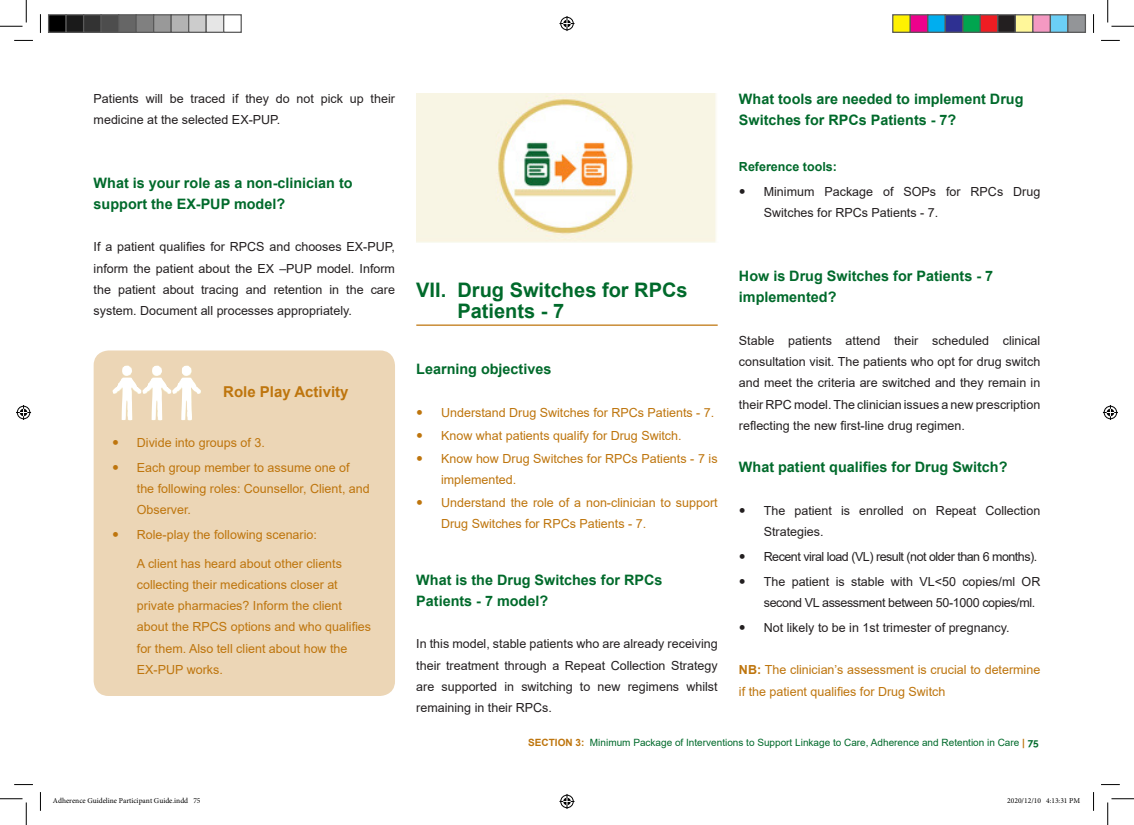
<style>
.page{position:relative;width:1134px;height:825px;background:#fff}
.page>*{position:absolute;margin:0;border:0;box-sizing:border-box;transform-origin:0 0}
.t1{font:700 20px/21.2px "Arial";color:#006a2b}
.t2{font:700 15px "Arial";color:#be750d}
.t3{font:700 14.38px/21.2px "Arial";color:#006a2b}
.t4{font:12.5px/21.2px "Arial";color:#231f20}
.t5{font:12.5px/21.2px "Arial";color:#be750d}
.t6{font:12.5px/24.8px "Arial";letter-spacing:-.04em;color:#231f20}
.t7{font:12.5px/24.8px "Arial";letter-spacing:-.03em;color:#231f20}
.t8{font:700 12.5px "Arial";color:#006a2b}
.t9{font:10px "Arial";color:#006a2b}
.t10{font:7.5px "Minion Pro";color:#000}
.s1{font-weight:700}
.s2{font-weight:700;color:#be750d}
.s3{font-family:"Raleway";font-weight:700}
</style>
<div class="page">
<div style="left:94px;top:350px;width:301px;height:346px;background:#ecd6b6;border-radius:15px"></div>
<img style="left:113px;top:365px;width:88px;height:55px">
<hr style="left:416px;top:325px;width:301px;height:1px;background:#be750d">
<img style="left:417px;top:94px;width:299px;height:148px">
<svg style="left:14px;top:40px;width:19px;height:1px"></svg>
<svg style="left:1101px;top:40px;width:18px;height:1px"></svg>
<svg style="left:14px;top:784px;width:19px;height:1px"></svg>
<svg style="left:1101px;top:784px;width:18px;height:1px"></svg>
<svg style="left:40px;top:14px;width:1px;height:19px"></svg>
<svg style="left:40px;top:792px;width:1px;height:19px"></svg>
<svg style="left:1093px;top:14px;width:1px;height:19px"></svg>
<svg style="left:1093px;top:792px;width:1px;height:19px"></svg>
<svg style="left:0;top:0;width:27px;height:27px"></svg>
<svg style="left:0;top:798px;width:27px;height:27px"></svg>
<svg style="left:1107px;top:0;width:26px;height:27px"></svg>
<svg style="left:1107px;top:798px;width:26px;height:27px"></svg>
<svg style="left:559px;top:16px;width:15px;height:15px"></svg>
<svg style="left:559px;top:794px;width:15px;height:15px"></svg>
<svg style="left:16px;top:405px;width:15px;height:15px"></svg>
<svg style="left:1102px;top:405px;width:15px;height:15px"></svg>
<div style="left:49px;top:15px;width:17px;height:17px;background:#000"></div>
<div style="left:48px;top:14px;width:19px;height:19px;border:1px solid #595959"></div>
<div style="left:66px;top:15px;width:18px;height:17px;background:#1a1a1a"></div>
<div style="left:65px;top:14px;width:19px;height:19px;border:1px solid #595959"></div>
<div style="left:84px;top:15px;width:17px;height:17px;background:#333"></div>
<div style="left:83px;top:14px;width:19px;height:19px;border:1px solid #595959"></div>
<div style="left:101px;top:15px;width:18px;height:17px;background:#4d4d4d"></div>
<div style="left:100px;top:14px;width:19px;height:19px;border:1px solid #595959"></div>
<div style="left:119px;top:15px;width:17px;height:17px;background:#666"></div>
<div style="left:118px;top:14px;width:19px;height:19px;border:1px solid #595959"></div>
<div style="left:136px;top:15px;width:18px;height:17px;background:#808080"></div>
<div style="left:135px;top:14px;width:19px;height:19px;border:1px solid #595959"></div>
<div style="left:154px;top:15px;width:17px;height:17px;background:#999"></div>
<div style="left:153px;top:14px;width:19px;height:19px;border:1px solid #595959"></div>
<div style="left:171px;top:15px;width:18px;height:17px;background:#b3b3b3"></div>
<div style="left:170px;top:14px;width:19px;height:19px;border:1px solid #595959"></div>
<div style="left:189px;top:15px;width:17px;height:17px;background:#ccc"></div>
<div style="left:188px;top:14px;width:19px;height:19px;border:1px solid #595959"></div>
<div style="left:206px;top:15px;width:18px;height:17px;background:#e6e6e6"></div>
<div style="left:205px;top:14px;width:19px;height:19px;border:1px solid #595959"></div>
<div style="left:223px;top:14px;width:19px;height:19px;border:1px solid #595959"></div>
<div style="left:892px;top:15px;width:18px;height:17px;background:#fff101"></div>
<div style="left:892px;top:14px;width:18px;height:19px;border:1px solid #595959"></div>
<div style="left:910px;top:15px;width:17px;height:17px;background:#ed028c"></div>
<div style="left:909px;top:14px;width:19px;height:19px;border:1px solid #595959"></div>
<div style="left:927px;top:15px;width:18px;height:17px;background:#00aeef"></div>
<div style="left:927px;top:14px;width:18px;height:19px;border:1px solid #595959"></div>
<div style="left:945px;top:15px;width:17px;height:17px;background:#2e3092"></div>
<div style="left:944px;top:14px;width:19px;height:19px;border:1px solid #595959"></div>
<div style="left:962px;top:15px;width:18px;height:17px;background:#00a54f"></div>
<div style="left:962px;top:14px;width:18px;height:19px;border:1px solid #595959"></div>
<div style="left:980px;top:15px;width:17px;height:17px;background:#ee1d23"></div>
<div style="left:979px;top:14px;width:19px;height:19px;border:1px solid #595959"></div>
<div style="left:997px;top:15px;width:18px;height:17px;background:#231f20"></div>
<div style="left:997px;top:14px;width:18px;height:19px;border:1px solid #595959"></div>
<div style="left:1015px;top:15px;width:17px;height:17px;background:#fff79a"></div>
<div style="left:1014px;top:14px;width:19px;height:19px;border:1px solid #595959"></div>
<div style="left:1032px;top:15px;width:18px;height:17px;background:#f499c2"></div>
<div style="left:1032px;top:14px;width:18px;height:19px;border:1px solid #595959"></div>
<div style="left:1050px;top:15px;width:17px;height:17px;background:#6bcff6"></div>
<div style="left:1049px;top:14px;width:19px;height:19px;border:1px solid #595959"></div>
<div style="left:1067px;top:15px;width:18px;height:17px;background:#939598"></div>
<div style="left:1067px;top:14px;width:18px;height:19px;border:1px solid #595959"></div>
<p class="t4" style="left:94px;top:88px;width:303px">Patients will be traced if they do not pick up their medicine at the selected EX-PUP.</p>
<p class="t3" style="left:94px;top:172px;width:260px">What is your role as a non-clinician to support the EX-PUP model?</p>
<p class="t4" style="left:94px;top:236px;width:303px;text-align:justify">If a patient qualifies for RPCS and chooses EX-PUP, inform the patient about the EX –PUP model. Inform the patient about tracing and retention in the care system. Document all processes appropriately.</p>
<p class="t2" style="left:223px;top:381px;width:127px">Role Play Activity</p>
<p class="t5" style="left:137px;top:430px;width:214px;line-height:24.8px">Divide into groups of 3.<br>Each group member to assume one of</p>
<p class="t5" style="left:137px;top:478px;width:234px">the following roles: Counsellor, Client, and<br>Observer.</p>
<p class="t5" style="left:137px;top:524px;width:181px">Role-play the following scenario:</p>
<p class="t5" style="left:137px;top:552px;width:236px">A client has heard about other clients collecting their medications closer at private pharmacies? Inform the client about the RPCS options and who qualifies for them. Also tell client about how the EX-PUP works.</p>
<h1 class="t1" style="left:457px;top:279px;width:232px;text-indent:-41px">VII. Drug Switches for RPCs<br>Patients - 7</h1>
<p class="t3" style="left:416px;top:359px;width:137px">Learning objectives</p>
<p class="t5" style="left:441px;top:401px;width:278px;line-height:23px">Understand Drug Switches for RPCs Patients - 7.<br>Know what patients qualify for Drug Switch.<br>Know how Drug Switches for RPCs Patients - 7 is</p>
<p class="t5" style="left:441px;top:468px;width:278px;line-height:23px">implemented.<br>Understand the role of a non-clinician to support</p>
<p class="t5" style="left:441px;top:513px;width:206px">Drug Switches for RPCs Patients - 7.</p>
<p class="t3" style="left:416px;top:569px;width:248px">What is the Drug Switches for RPCs<br>Patients - 7 model?</p>
<p class="t4" style="left:416px;top:633px;width:303px;text-align:justify">In this model, stable patients who are already receiving their treatment through a Repeat Collection Strategy are supported in switching to new regimens whilst remaining in their RPCs.</p>
<p class="t3" style="left:738px;top:89px;width:286px">What tools are needed to implement Drug<br>Switches for RPCs Patients - 7?</p>
<p class="t8" style="left:738px;top:158px;width:99px">Reference tools:</p>
<p class="t4" style="left:763px;top:181px;width:278px">Minimum Package of SOPs for RPCs Drug<br>Switches for RPCs Patients - 7.</p>
<p class="t3" style="left:738px;top:266px;width:256px">How is Drug Switches for Patients - 7 implemented?</p>
<p class="t4" style="left:738px;top:330px;width:303px;text-align:justify">Stable patients attend their scheduled clinical consultation visit. The patients who opt for drug switch and meet the criteria are switched and they remain in their RPC model. The clinician issues a new prescription reflecting the new first-line drug regimen.</p>
<p class="t3" style="left:738px;top:457px;width:270px">What patient qualifies for Drug Switch?</p>
<p class="t4" style="left:763px;top:500px;width:278px">The patient is enrolled on Repeat Collection<br>Strategies.</p>
<p class="t6" style="left:763px;top:544px;width:278px">Recent viral load (VL) result (not older than 6 months).<br>The patient is stable with VL&lt;50 copies/ml OR</p>
<p class="t7" style="left:763px;top:590px;width:273px">second VL assessment between 50-1000 copies/ml.<br>Not likely to be in 1st trimester of pregnancy.</p>
<p class="t5" style="left:738px;top:659px;width:303px"><span class="s1">NB:</span> The clinician’s assessment is crucial to determine if the patient qualifies for Drug Switch</p>
<p class="t9" style="left:528px;top:735px;width:512px"><span class="s2">SECTION 3:</span> Minimum Package of Interventions to Support Linkage to Care, Adherence and Retention in Care <span class="s2">|</span> <span class="s3">75</span></p>
<p class="t10" style="left:53px;top:796px;width:149px">Adherence Guideline Participant Guide.indd 75</p>
<p class="t10" style="left:1007px;top:796px;width:74px">2020/12/10 4:13:31 PM</p>
</div>
